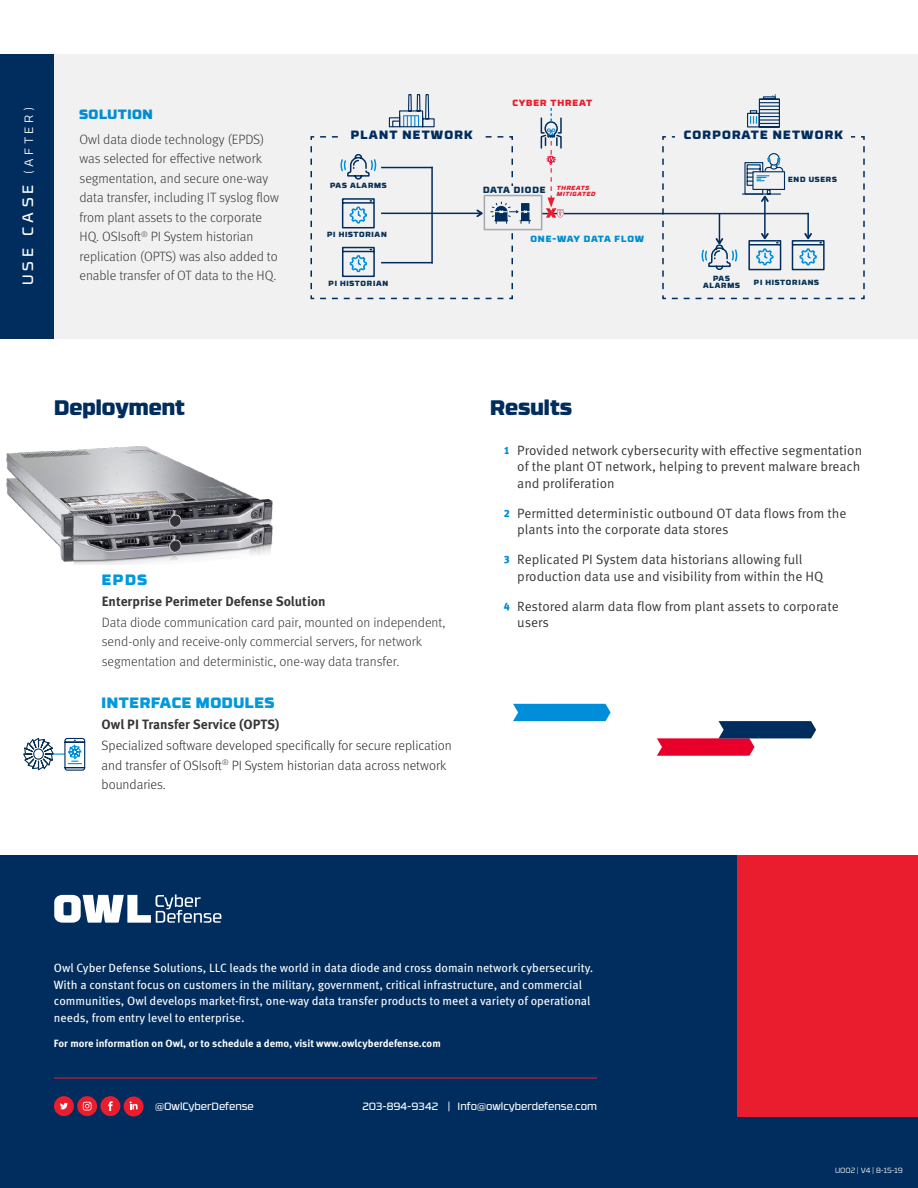
<style>
.page{position:relative;width:918px;height:1188px;background:#fff}
.page>*{position:absolute;margin:0;border:0;box-sizing:border-box;transform-origin:0 0}
.t1{font:900 21px "RB No 3.1";color:#002d5d}
.t2{font:900 15px "RB No 3.1";letter-spacing:.04em;color:#0098de}
.t3{font:15px "RB No 3.1";letter-spacing:.28em;color:#fff}
.t4{font:300 13.5px/19.5px "Meta Pro";color:#373737}
.t5{font:13.5px/16.5px "Meta Pro Norm";color:#373737}
.t6{font:300 13.5px/19.5px "Meta Pro";color:#2c2a27}
.t7{font:700 13.5px "Meta Pro";color:#373737}
.t8{font:900 13.5px "RB No 3.1";letter-spacing:.04em;color:#008dd1}
.t9{font:12px/16.5px "Meta Pro";color:#fff}
.t10{font:900 12px "RB No 3.1";letter-spacing:.1em;color:#002d5d}
.t11{font:700 10.5px "Meta Pro";color:#fff}
.t12{font:10.5px "RB No 3.1";color:#fff}
.t13{font:900 9px "RB No 3.1";letter-spacing:.1em;color:#0a3254}
.t14{font:900 9px "RB No 3.1";letter-spacing:.07em;color:#008dd1}
.t15{font:900 9px "RB No 3.1";letter-spacing:.1em;color:#e91d2d}
.t16{font:900 7.5px/7.5px "RB No 3.1";letter-spacing:.1em;color:#0a3254;text-align:center}
.t17{font:300 7.5px "RB No 3.1";color:#fff}
.t18{font:italic 900 6px "RB No 3.1";letter-spacing:.1em;color:#e91d2d}
.s1{font-weight:300;font-size:12px}
.s2{font-family:"Meta Pro";font-weight:900;font-size:10.5px;color:#008edb}
</style>
<div class="page">
<div style="left:0;top:855px;width:918px;height:333px;background:#002d5d"></div>
<div style="left:737px;top:855px;width:181px;height:261px;background:#e91d2d"></div>
<div style="left:54px;top:1096px;width:20px;height:20px;background:#e91d2d;border-radius:50%"></div>
<svg style="left:60px;top:1103px;width:8px;height:6px"></svg>
<svg style="left:77px;top:1096px;width:20px;height:20px"></svg>
<svg style="left:83px;top:1102px;width:9px;height:8px"></svg>
<div style="left:100px;top:1096px;width:20px;height:20px;background:#e91d2d;border-radius:50%"></div>
<svg style="left:108px;top:1101px;width:5px;height:10px"></svg>
<div style="left:124px;top:1097px;width:20px;height:19px;background:#e91d2d;border-radius:50%"></div>
<svg style="left:130px;top:1101px;width:8px;height:8px"></svg>
<svg style="left:54px;top:895px;width:167px;height:28px"></svg>
<hr style="left:54px;top:1078px;width:543px;height:1px;background:#e91d2d">
<div style="left:54px;top:54px;width:864px;height:285px;background:#f1f1f2"></div>
<div style="left:0;top:54px;width:54px;height:285px;background:#002d5d"></div>
<img style="left:53px;top:540px;width:220px;height:24px">
<div style="left:513px;top:704px;width:98px;height:17px;background:#008edb"></div>
<svg style="left:657px;top:721px;width:159px;height:35px"></svg>
<svg style="left:388px;top:94px;width:47px;height:34px"></svg>
<hr style="left:535px;top:213px;width:274px;height:1px;background:#0a3254">
<div style="left:747px;top:113px;width:13px;height:14px;border:1px solid #002d5d"></div>
<svg style="left:749px;top:94px;width:31px;height:34px"></svg>
<div style="left:484px;top:195px;width:58px;height:35px;background:#f1f1f2;border:2px solid #a6a8aa"></div>
<svg style="left:540px;top:109px;width:24px;height:109px"></svg>
<div style="left:557px;top:185px;width:50px;height:11px;background:#f1f1f2"></div>
<img style="left:6px;top:447px;width:267px;height:93px">
<svg style="left:23px;top:737px;width:63px;height:34px"></svg>
<svg style="left:310px;top:136px;width:221px;height:164px"></svg>
<svg style="left:662px;top:136px;width:203px;height:164px"></svg>
<p class="t3" style="left:16px;top:285px;width:180px;rotate:-90deg">USE CASE <span class="s1">(AFTER)</span></p>
<p class="t8" style="left:80px;top:102px;width:75px">SOLUTION</p>
<p class="t4" style="left:80px;top:129px;width:201px">Owl data diode technology (EPDS) was selected for effective network segmentation, and secure one-way data transfer, including IT syslog flow from plant assets to the corporate HQ. OSIsoft<sup>®</sup> PI System historian replication (OPTS) was also added to enable transfer of OT data to the HQ.</p>
<p class="t15" style="left:512px;top:95px;width:81px">CYBER THREAT</p>
<p class="t10" style="left:351px;top:125px;width:123px">PLANT NETWORK</p>
<p class="t10" style="left:684px;top:125px;width:161px">CORPORATE NETWORK</p>
<p class="t16" style="left:330px;top:181px;width:58px">PAS ALARMS</p>
<p class="t13" style="left:483px;top:182px;width:108px">DATA DIODE <sup>THREATS</sup></p>
<p class="t18" style="left:557px;top:189px;width:40px">MITIGATED</p>
<p class="t16" style="left:788px;top:175px;width:50px">END USERS</p>
<p class="t16" style="left:327px;top:230px;width:61px">PI HISTORIAN</p>
<p class="t14" style="left:530px;top:232px;width:115px">ONE-WAY DATA FLOW</p>
<p class="t16" style="left:329px;top:279px;width:61px">PI HISTORIAN</p>
<p class="t16" style="left:703px;top:274px;width:38px">PAS<br>ALARMS</p>
<p class="t16" style="left:754px;top:278px;width:67px">PI HISTORIANS</p>
<h1 class="t1" style="left:54px;top:389px;width:133px">Deployment</h1>
<p class="t2" style="left:102px;top:567px;width:47px">EPDS</p>
<p class="t7" style="left:102px;top:591px;width:225px">Enterprise Perimeter Defense Solution</p>
<p class="t4" style="left:102px;top:612px;width:345px">Data diode communication card pair, mounted on independent, send-only and receive-only commercial servers, for network segmentation and deterministic, one-way data transfer.</p>
<p class="t2" style="left:102px;top:690px;width:174px">INTERFACE MODULES</p>
<p class="t7" style="left:102px;top:714px;width:179px">Owl PI Transfer Service (OPTS)</p>
<p class="t6" style="left:102px;top:735px;width:352px">Specialized software developed specifically for secure replication and transfer of OSIsoft<sup>®</sup> PI System historian data across network boundaries.</p>
<h1 class="t1" style="left:490px;top:389px;width:83px">Results</h1>
<p class="t5" style="left:517px;top:441px;width:346px;text-indent:-14px"><span class="s2">1</span> Provided network cybersecurity with effective segmentation of the plant OT network, helping to prevent malware breach and proliferation</p>
<p class="t5" style="left:517px;top:504px;width:331px;text-indent:-14px"><span class="s2">2</span> Permitted deterministic outbound OT data flows from the plants into the corporate data stores</p>
<p class="t5" style="left:517px;top:551px;width:308px;text-indent:-14px"><span class="s2">3</span> Replicated PI System data historians allowing full production data use and visibility from within the HQ</p>
<p class="t5" style="left:517px;top:597px;width:323px;text-indent:-14px"><span class="s2">4</span> Restored alarm data flow from plant assets to corporate users</p>
<p class="t9" style="left:54px;top:959px;width:541px">Owl Cyber Defense Solutions, LLC leads the world in data diode and cross domain network cybersecurity.<br>With a constant focus on customers in the military, government, critical infrastructure, and commercial communities, Owl develops market-first, one-way data transfer products to meet a variety of operational needs, from entry level to enterprise.</p>
<p class="t11" style="left:54px;top:1036px;width:388px">For more information on Owl, or to schedule a demo, visit www.owlcyberdefense.com</p>
<p class="t12" style="left:155px;top:1098px;width:100px">@OwlCyberDefense</p>
<p class="t12" style="left:363px;top:1098px;width:236px">203-894-9342 | Info@owlcyberdefense.com</p>
<p class="t17" style="left:835px;top:1164px;width:69px">U002 | V4 | 8-15-19</p>
</div>
